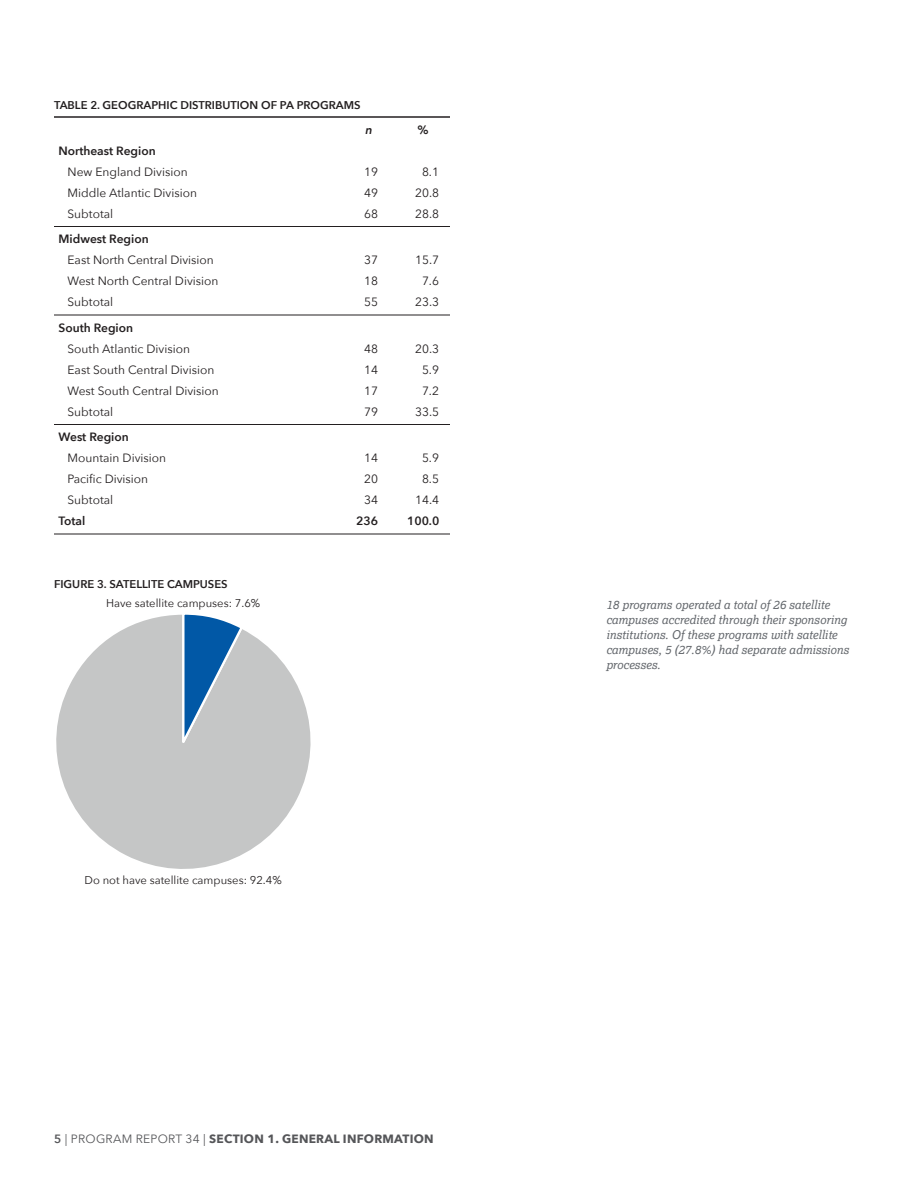
<style>
.page{position:relative;width:918px;height:1188px;background:#fff}
.page>*{position:absolute;margin:0;border:0;box-sizing:border-box;transform-origin:0 0}
.t1{font:12px "Avenir Next";color:#231f20}
.t2{font:italic 12px/15px "Lexia";color:#61656a}
.t3{font:600 12px "Avenir Next";color:#231f20}
.t4{font:700 12px "Avenir Next";letter-spacing:.02em;color:#555659}
.t5{font:italic 600 12px "Avenir Next";color:#231f20}
.t6{font:600 11.25px "Avenir Next";color:#231f20}
.t7{font:11.25px "Avenir Next";color:#231f20}
.s1{font-weight:600}
.s2{font-weight:400}
</style>
<div class="page">
<hr style="left:54px;top:116px;width:288px;height:2px;background:#231f20">
<hr style="left:342px;top:116px;width:54px;height:2px;background:#231f20">
<hr style="left:396px;top:116px;width:54px;height:2px;background:#231f20">
<hr style="left:54px;top:534px;width:288px;height:1px;background:#231f20">
<hr style="left:342px;top:534px;width:54px;height:1px;background:#231f20">
<hr style="left:396px;top:534px;width:54px;height:1px;background:#231f20">
<hr style="left:54px;top:226px;width:288px;height:1px;background:#231f20">
<hr style="left:342px;top:226px;width:54px;height:1px;background:#231f20">
<hr style="left:396px;top:226px;width:54px;height:1px;background:#231f20">
<hr style="left:54px;top:315px;width:288px;height:1px;background:#231f20">
<hr style="left:342px;top:315px;width:54px;height:1px;background:#231f20">
<hr style="left:396px;top:315px;width:54px;height:1px;background:#231f20">
<hr style="left:54px;top:424px;width:288px;height:1px;background:#231f20">
<hr style="left:342px;top:424px;width:54px;height:1px;background:#231f20">
<hr style="left:396px;top:424px;width:54px;height:1px;background:#231f20">
<svg style="left:56px;top:614px;width:255px;height:255px"></svg>
<svg style="left:180px;top:614px;width:65px;height:131px;background:#7a9ebf"></svg>
<p class="t6" style="left:54px;top:95px;width:14px">Table</p>
<p class="t6" style="left:90px;top:95px;width:272px">2. GEOGRAPHIC DISTRI BUTION OF PA PROGRAMS</p>
<p class="t5" style="left:365px;top:119px;width:9px">n</p>
<p class="t3" style="left:417px;top:119px;width:13px">%</p>
<p class="t3" style="left:58px;top:140px;width:99px">Northeast Region</p>
<p class="t1" style="left:68px;top:161px;width:122px">New England Division</p>
<p class="t1" style="left:364px;top:161px;width:15px">19</p>
<p class="t1" style="left:422px;top:161px;width:19px">8.1</p>
<p class="t1" style="left:68px;top:182px;width:131px">Middle Atlantic Division</p>
<p class="t1" style="left:364px;top:182px;width:15px">49</p>
<p class="t1" style="left:415px;top:182px;width:25px">20.8</p>
<p class="t1" style="left:68px;top:203px;width:47px">Subtotal</p>
<p class="t1" style="left:364px;top:203px;width:15px">68</p>
<p class="t1" style="left:415px;top:203px;width:25px">28.8</p>
<p class="t3" style="left:58px;top:229px;width:92px">Midwest Region</p>
<p class="t1" style="left:68px;top:250px;width:148px">East North Central Division</p>
<p class="t1" style="left:364px;top:250px;width:15px">37</p>
<p class="t1" style="left:415px;top:250px;width:25px">15.7</p>
<p class="t1" style="left:68px;top:271px;width:153px">West North Central Division</p>
<p class="t1" style="left:364px;top:271px;width:15px">18</p>
<p class="t1" style="left:422px;top:271px;width:19px">7.6</p>
<p class="t1" style="left:68px;top:292px;width:47px">Subtotal</p>
<p class="t1" style="left:364px;top:292px;width:15px">55</p>
<p class="t1" style="left:415px;top:292px;width:25px">23.3</p>
<p class="t3" style="left:58px;top:317px;width:76px">South Region</p>
<p class="t1" style="left:68px;top:338px;width:124px">South Atlantic Division</p>
<p class="t1" style="left:364px;top:338px;width:15px">48</p>
<p class="t1" style="left:415px;top:338px;width:25px">20.3</p>
<p class="t1" style="left:68px;top:359px;width:148px">East South Central Division</p>
<p class="t1" style="left:364px;top:359px;width:15px">14</p>
<p class="t1" style="left:422px;top:359px;width:19px">5.9</p>
<p class="t1" style="left:68px;top:380px;width:153px">West South Central Division</p>
<p class="t1" style="left:364px;top:380px;width:15px">17</p>
<p class="t1" style="left:422px;top:380px;width:19px">7.2</p>
<p class="t1" style="left:68px;top:401px;width:47px">Subtotal</p>
<p class="t1" style="left:364px;top:401px;width:15px">79</p>
<p class="t1" style="left:415px;top:401px;width:25px">33.5</p>
<p class="t3" style="left:58px;top:427px;width:72px">West Region</p>
<p class="t1" style="left:68px;top:448px;width:100px">Mountain Division</p>
<p class="t1" style="left:364px;top:448px;width:15px">14</p>
<p class="t1" style="left:422px;top:448px;width:19px">5.9</p>
<p class="t1" style="left:68px;top:469px;width:82px">Pacific Division</p>
<p class="t1" style="left:364px;top:469px;width:15px">20</p>
<p class="t1" style="left:422px;top:469px;width:19px">8.5</p>
<p class="t1" style="left:68px;top:490px;width:47px">Subtotal</p>
<p class="t1" style="left:364px;top:490px;width:15px">34</p>
<p class="t1" style="left:415px;top:490px;width:25px">14.4</p>
<p class="t3" style="left:58px;top:511px;width:28px">Total</p>
<p class="t3" style="left:356px;top:511px;width:23px">236</p>
<p class="t3" style="left:407px;top:511px;width:34px">100.0</p>
<p class="t6" style="left:54px;top:575px;width:19px">Figure</p>
<p class="t6" style="left:97px;top:575px;width:132px">3. SATELLITE CAMPUSES</p>
<p class="t7" style="left:106px;top:594px;width:156px">Have satellite campuses: 7.6%</p>
<p class="t7" style="left:85px;top:871px;width:199px">Do not have satellite campuses: 92.4%</p>
<p class="t4" style="left:54px;top:1128px;width:381px"><span class="s1">5</span> <span class="s2">| PROGRAM REPORT 34 |</span> SECTION 1. GENERAL INFORMATION</p>
<p class="t2" style="left:606px;top:597px;width:244px">18 programs operated a total of 26 satellite campuses accredited through their sponsoring institutions. Of these programs with satellite campuses, 5 (27.8%) had separate admissions processes.</p>
</div>
